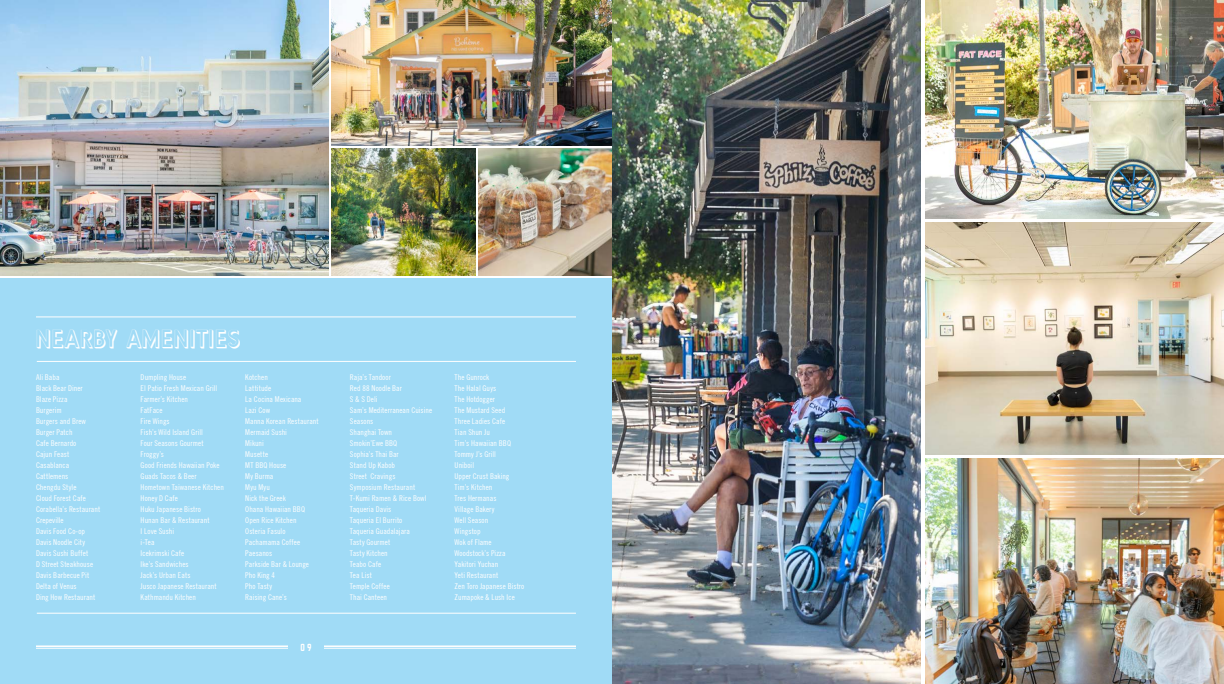
<style>
.page{position:relative;width:1224px;height:684px;background:#fff}
.page>*{position:absolute;margin:0;border:0;box-sizing:border-box;transform-origin:0 0}
.t1{font:24px "Fundamental 3 D Brigade";letter-spacing:.07em;color:#fff}
.t2{font:9px "Norwester";color:#fff}
.t3{font:condensed 8px/11px "Trade Gothic No.18";letter-spacing:.005em;color:#fff}
</style>
<div class="page">
<img style="left:0;top:0;width:328px;height:276px">
<img style="left:479px;top:149px;width:133px;height:127px">
<img style="left:332px;top:149px;width:144px;height:127px">
<img style="left:332px;top:0;width:280px;height:146px">
<img style="left:612px;top:0;width:309px;height:684px">
<img style="left:925px;top:0;width:299px;height:218px">
<img style="left:925px;top:459px;width:299px;height:225px">
<img style="left:925px;top:222px;width:299px;height:233px">
<div style="left:0;top:279px;width:612px;height:405px;background:#a0dbf6"></div>
<hr style="left:37px;top:361px;width:539px;height:1px;background:#fff">
<hr style="left:37px;top:613px;width:539px;height:1px;background:#fff">
<hr style="left:36px;top:645px;width:252px;height:2px;background:#fff">
<hr style="left:36px;top:648px;width:252px;height:1px;background:#fff">
<hr style="left:324px;top:645px;width:252px;height:2px;background:#fff">
<hr style="left:324px;top:648px;width:252px;height:1px;background:#fff">
<hr style="left:36px;top:317px;width:540px;height:1px;background:#fff">
<h1 class="t1" style="left:36px;top:324px;width:205px">NEARBY AMENITIES</h1>
<p class="t3" style="left:36px;top:372px;width:66px">Ali Baba<br>Black Bear Diner<br>Blaze Pizza<br>Burgerim<br>Burgers and Brew<br>Burger Patch<br>Cafe Bernardo<br>Cajun Feast<br>Casablanca<br>Cattlemens<br>Chengdu Style<br>Cloud Forest Cafe<br>Corabella’s Restaurant<br>Crepeville<br>Davis Food Co-op<br>Davis Noodle City<br>Davis Sushi Buffet<br>D Street Steakhouse<br>Davis Barbecue Pit<br>Delta of Venus<br>Ding How Restaurant</p>
<p class="t3" style="left:141px;top:372px;width:85px">Dumpling House<br>El Patio Fresh Mexican Grill<br>Farmer’s Kitchen<br>FatFace<br>Fire Wings<br>Fish’s Wild Island Grill<br>Four Seasons Gourmet<br>Froggy’s<br>Good Friends Hawaiian Poke<br>Guads Tacos &amp; Beer<br>Hometown Taiwanese Kitchen<br>Honey D Cafe<br>Huku Japanese Bistro<br>Hunan Bar &amp; Restaurant<br>I Love Sushi<br>i-Tea<br>Icekrimski Cafe<br>Ike’s Sandwiches<br>Jack’s Urban Eats<br>Jusco Japanese Restaurant<br>Kathmandu Kitchen</p>
<p class="t3" style="left:245px;top:372px;width:75px">Kotchen<br>Lattitude<br>La Cocina Mexicana<br>Lazi Cow<br>Manna Korean Restaurant<br>Mermaid Sushi<br>Mikuni<br>Musette<br>MT BBQ House<br>My Burma<br>Myu Myu<br>Nick the Greek<br>Ohana Hawaiian BBQ<br>Open Rice Kitchen<br>Osteria Fasulo<br>Pachamama Coffee<br>Paesanos<br>Parkside Bar &amp; Lounge<br>Pho King 4<br>Pho Tasty<br>Raising Cane’s</p>
<p class="t3" style="left:350px;top:372px;width:84px">Raja’s Tandoor<br>Red 88 Noodle Bar<br>S &amp; S Deli<br>Sam’s Mediterranean Cuisine<br>Seasons<br>Shanghai Town<br>Smokin’Ewe BBQ<br>Sophia’s Thai Bar<br>Stand Up Kabob<br>Street Cravings<br>Symposium Restaurant<br>T-Kumi Ramen &amp; Rice Bowl<br>Taqueria Davis<br>Taqueria El Burrito<br>Taqueria Guadalajara<br>Tasty Gourmet<br>Tasty Kitchen<br>Teabo Cafe<br>Tea List<br>Temple Coffee<br>Thai Canteen</p>
<p class="t3" style="left:455px;top:372px;width:71px">The Gunrock<br>The Halal Guys<br>The Hotdogger<br>The Mustard Seed<br>Three Ladies Cafe<br>Tian Shun Ju<br>Tim’s Hawaiian BBQ<br>Tommy J’s Grill<br>Uniboil<br>Upper Crust Baking<br>Tim’s Kitchen<br>Tres Hermanas<br>Village Bakery<br>Well Season<br>Wingstop<br>Wok of Flame<br>Woodstock’s Pizza<br>Yakitori Yuchan<br>Yeti Restaurant<br>Zen Toro Japanese Bistro<br>Zumapoke &amp; Lush Ice</p>
<p class="t2" style="left:301px;top:643px;width:12px">09</p>
</div>
